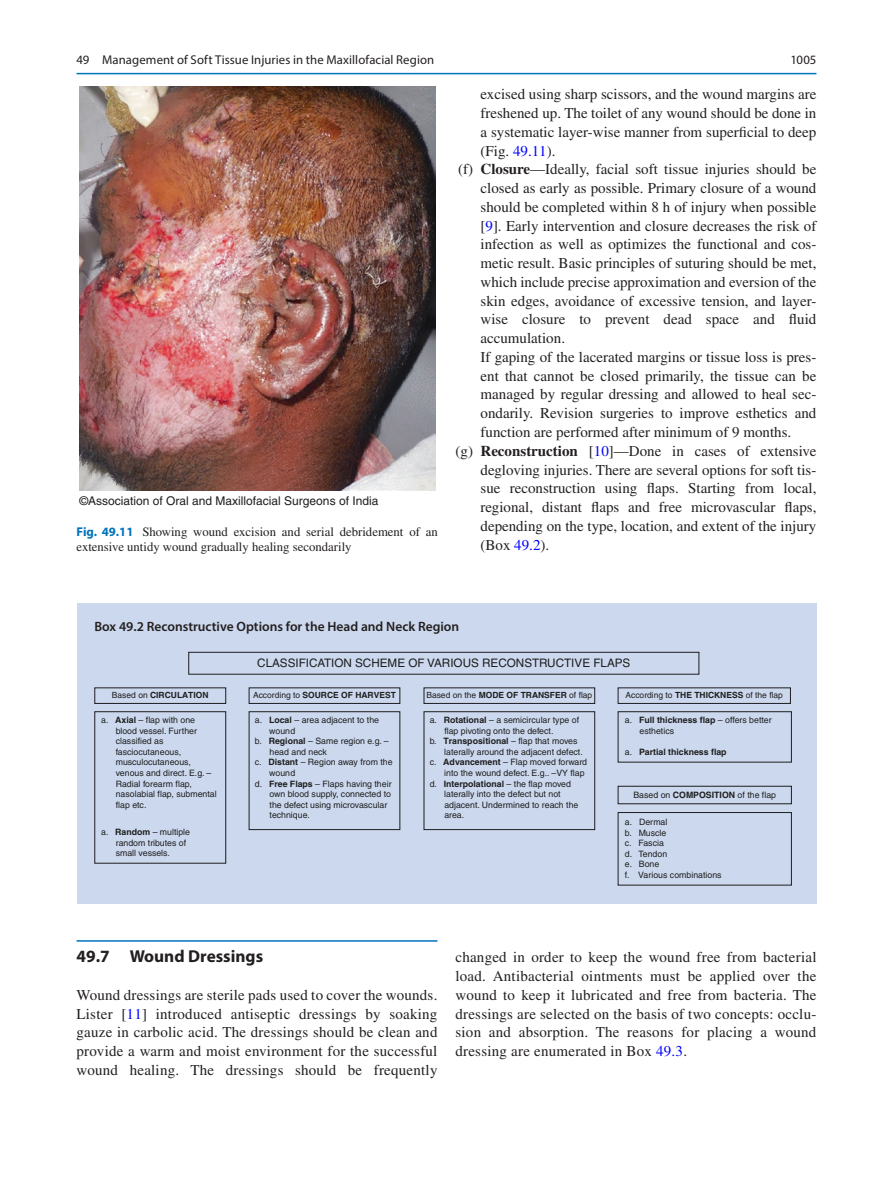
<style>
.page{position:relative;width:893px;height:1187px;background:#fff}
.page>*{position:absolute;margin:0;border:0;box-sizing:border-box;transform-origin:0 0}
.t1{font:700 17.25px "Myriad Pro";color:#231f20}
.t2{font:15px/18.8px "Times LT Std";color:#231f20;text-align:justify}
.t3{font:600 13.5px "Myriad Pro";color:#231f20}
.t4{font:12.75px/15px "Times LT Std";color:#231f20}
.t5{font:12.75px "Myriad Pro Regular 3";letter-spacing:.005em;color:#231f20}
.t6{font:12.75px "Myriad Pro";color:#231f20}
.t7{font:12px "Helvetica 2";color:#1d1e1f}
.t8{font:11.7px "Helvetica 3";color:#1d1e1f}
.t9{font:8.7px/10.5px "Helvetica 3";color:#1d1e1f}
.t10{font:8.7px "Helvetica Bold 2";color:#1d1e1f}
.t11{font:8.55px "Helvetica 3";color:#1d1e1f}
.t12{font:8.55px "Helvetica Bold 2";color:#1d1e1f}
.s1{font-family:"Myriad Pro";font-weight:700;color:#0073bc}
.s2{color:#00f}
.s3{font-weight:700}
.s4{font-family:"Helvetica 3"}
.s5{font-family:"Helvetica Bold 2"}
</style>
<div class="page">
<img style="left:79px;top:87px;width:356px;height:403px">
<div style="left:77px;top:603px;width:739px;height:300px;background:#ccd8ed"></div>
<svg style="left:94px;top:652px;width:698px;height:233px"></svg>
<div style="left:618px;top:785px;width:174px;height:19px;border:1px solid #1d1e1f"></div>
<hr style="left:77px;top:940px;width:360px;height:1px;background:#0073bc">
<hr style="left:77px;top:73px;width:739px;height:1px;background:#0073bc">
<p class="t5" style="left:77px;top:52px;width:359px">49 Management of Soft Tissue Injuries in the Maxillofacial Region</p>
<p class="t7" style="left:79px;top:493px;width:300px">©Association of Oral and Maxillofacial Surgeons of India</p>
<p class="t4" style="left:77px;top:524px;width:363px"><span class="s1">Fig. 49.11</span> Showing wound excision and serial debridement of an extensive untidy wound gradually healing secondarily</p>
<p class="t6" style="left:790px;top:52px;width:27px">1005</p>
<p class="t2" style="left:480px;top:85px;width:337px">excised using sharp scissors, and the wound margins are</p>
<p class="t2" style="left:480px;top:104px;width:337px">freshened up. The toilet of any wound should be done in</p>
<p class="t2" style="left:480px;top:122px;width:337px">a systematic layer-wise manner from superficial to deep</p>
<p class="t2" style="left:480px;top:141px;width:76px">(Fig. <span class="s2">49.11</span>).</p>
<p class="t2" style="left:458px;top:160px;width:360px">(f) <span class="s3">Closure</span>—Ideally, facial soft tissue injuries should be</p>
<p class="t2" style="left:480px;top:179px;width:337px">closed as early as possible. Primary closure of a wound</p>
<p class="t2" style="left:480px;top:197px;width:337px">should be completed within 8 h of injury when possible</p>
<p class="t2" style="left:480px;top:216px;width:337px">[<span class="s2">9</span>]. Early intervention and closure decreases the risk of</p>
<p class="t2" style="left:480px;top:235px;width:337px">infection as well as optimizes the functional and cos-</p>
<p class="t2" style="left:480px;top:254px;width:337px">metic result. Basic principles of suturing should be met,</p>
<p class="t2" style="left:480px;top:272px;width:337px">which include precise approximation and eversion of the</p>
<p class="t2" style="left:480px;top:291px;width:337px">skin edges, avoidance of excessive tension, and layer-</p>
<p class="t2" style="left:480px;top:310px;width:337px">wise closure to prevent dead space and fluid</p>
<p class="t2" style="left:480px;top:329px;width:86px">accumulation.</p>
<p class="t2" style="left:480px;top:347px;width:337px">If gaping of the lacerated margins or tissue loss is pres-</p>
<p class="t2" style="left:480px;top:366px;width:337px">ent that cannot be closed primarily, the tissue can be</p>
<p class="t2" style="left:480px;top:385px;width:337px">managed by regular dressing and allowed to heal sec-</p>
<p class="t2" style="left:480px;top:404px;width:337px">ondarily. Revision surgeries to improve esthetics and</p>
<p class="t2" style="left:480px;top:422px;width:312px">function are performed after minimum of 9 months.</p>
<p class="t2" style="left:455px;top:441px;width:362px">(g) <span class="s3">Reconstruction</span> [<span class="s2">10</span>]—Done in cases of extensive</p>
<p class="t2" style="left:480px;top:460px;width:337px">degloving injuries. There are several options for soft tis-</p>
<p class="t2" style="left:480px;top:479px;width:337px">sue reconstruction using flaps. Starting from local,</p>
<p class="t2" style="left:480px;top:497px;width:337px">regional, distant flaps and free microvascular flaps,</p>
<p class="t2" style="left:480px;top:516px;width:337px">depending on the type, location, and extent of the injury</p>
<p class="t2" style="left:480px;top:535px;width:70px">(Box <span class="s2">49.2</span>).</p>
<p class="t3" style="left:94px;top:618px;width:366px">Box 49.2 Reconstructive Options for the Head and Neck Region</p>
<p class="t8" style="left:257px;top:656px;width:375px">CLASSIFICATION SCHEME OF VARIOUS RECONSTRUCTIVE FLAPS</p>
<p class="t12" style="left:112px;top:690px;width:98px"><span class="s4">Based on</span> CIRCULATION</p>
<p class="t12" style="left:253px;top:690px;width:144px"><span class="s4">According to</span> SOURCE OF HARVEST</p>
<p class="t11" style="left:426px;top:690px;width:168px">Based on the <span class="s5">MODE OF TRANSFER</span> of flap</p>
<p class="t11" style="left:625px;top:690px;width:159px">According to <span class="s5">THE THICKNESS</span> of the flap</p>
<p class="t9" style="left:116px;top:715px;width:103px;text-indent:-15px">a. <span class="s5">Axial</span> – flap with one blood vessel. Further classified as fasciocutaneous, musculocutaneous, venous and direct. E.g. –<br>Radial forearm flap, nasolabial flap, submental flap etc.</p>
<p class="t9" style="left:116px;top:827px;width:76px;text-indent:-15px">a. <span class="s5">Random</span> – multiple random tributes of small vessels.</p>
<p class="t9" style="left:255px;top:715px;width:126px">a. <span class="s5">Local</span> – area adjacent to the</p>
<p class="t9" style="left:269px;top:725px;width:27px">wound</p>
<p class="t9" style="left:255px;top:736px;width:135px">b. <span class="s5">Regional</span> – Same region e.g. –</p>
<p class="t9" style="left:270px;top:746px;width:59px">head and neck</p>
<p class="t9" style="left:255px;top:757px;width:139px">c. <span class="s5">Distant</span> – Region away from the</p>
<p class="t9" style="left:269px;top:767px;width:27px">wound</p>
<p class="t9" style="left:255px;top:778px;width:138px">d. <span class="s5">Free Flaps</span> – Flaps having their</p>
<p class="t9" style="left:270px;top:788px;width:123px">own blood supply, connected to</p>
<p class="t9" style="left:270px;top:799px;width:119px">the defect using microvascular</p>
<p class="t9" style="left:270px;top:809px;width:42px">technique.</p>
<p class="t9" style="left:430px;top:715px;width:151px">a. <span class="s5">Rotational</span> – a semicircular type of</p>
<p class="t9" style="left:444px;top:725px;width:111px">flap pivoting onto the defect.</p>
<p class="t9" style="left:430px;top:736px;width:149px">b. <span class="s5">Transpositional</span> – flap that moves</p>
<p class="t9" style="left:444px;top:746px;width:140px">laterally around the adjacent defect.</p>
<p class="t9" style="left:430px;top:757px;width:159px">c. <span class="s5">Advancement</span> – Flap moved forward</p>
<p class="t9" style="left:444px;top:767px;width:142px">into the wound defect. E.g.. –VY flap</p>
<p class="t9" style="left:430px;top:778px;width:143px">d. <span class="s5">Interpolational</span> – the flap moved</p>
<p class="t9" style="left:444px;top:788px;width:118px">laterally into the defect but not</p>
<p class="t9" style="left:444px;top:799px;width:136px">adjacent. Undermined to reach the</p>
<p class="t9" style="left:444px;top:809px;width:21px">area.</p>
<p class="t10" style="left:625px;top:715px;width:148px"><span class="s4">a.</span> Full thickness flap <span class="s4">– offers better</span></p>
<p class="t9" style="left:639px;top:725px;width:36px">esthetics</p>
<p class="t10" style="left:625px;top:746px;width:103px"><span class="s4">a.</span> Partial thickness flap</p>
<p class="t9" style="left:633px;top:789px;width:144px">Based on <span class="s5">COMPOSITION</span> of the flap</p>
<p class="t9" style="left:625px;top:816px;width:98px">a. Dermal<br>b. Muscle<br>c. Fascia<br>d. Tendon<br>e. Bone<br>f. Various combinations</p>
<p class="t1" style="left:77px;top:945px;width:188px">49.7 Wound Dressings</p>
<p class="t2" style="left:77px;top:985px;width:362px">Wound dressings are sterile pads used to cover the wounds.<br>Lister [<span class="s2">11</span>] introduced antiseptic dressings by soaking gauze in carbolic acid. The dressings should be clean and provide a warm and moist environment for the successful wound healing. The dressings should be frequently</p>
<p class="t2" style="left:455px;top:947px;width:362px">changed in order to keep the wound free from bacterial load. Antibacterial ointments must be applied over the wound to keep it lubricated and free from bacteria. The dressings are selected on the basis of two concepts: occlu&shy;sion and absorption. The reasons for placing a wound dressing are enumerated in Box <span class="s2">49.3</span>.</p>
</div>
